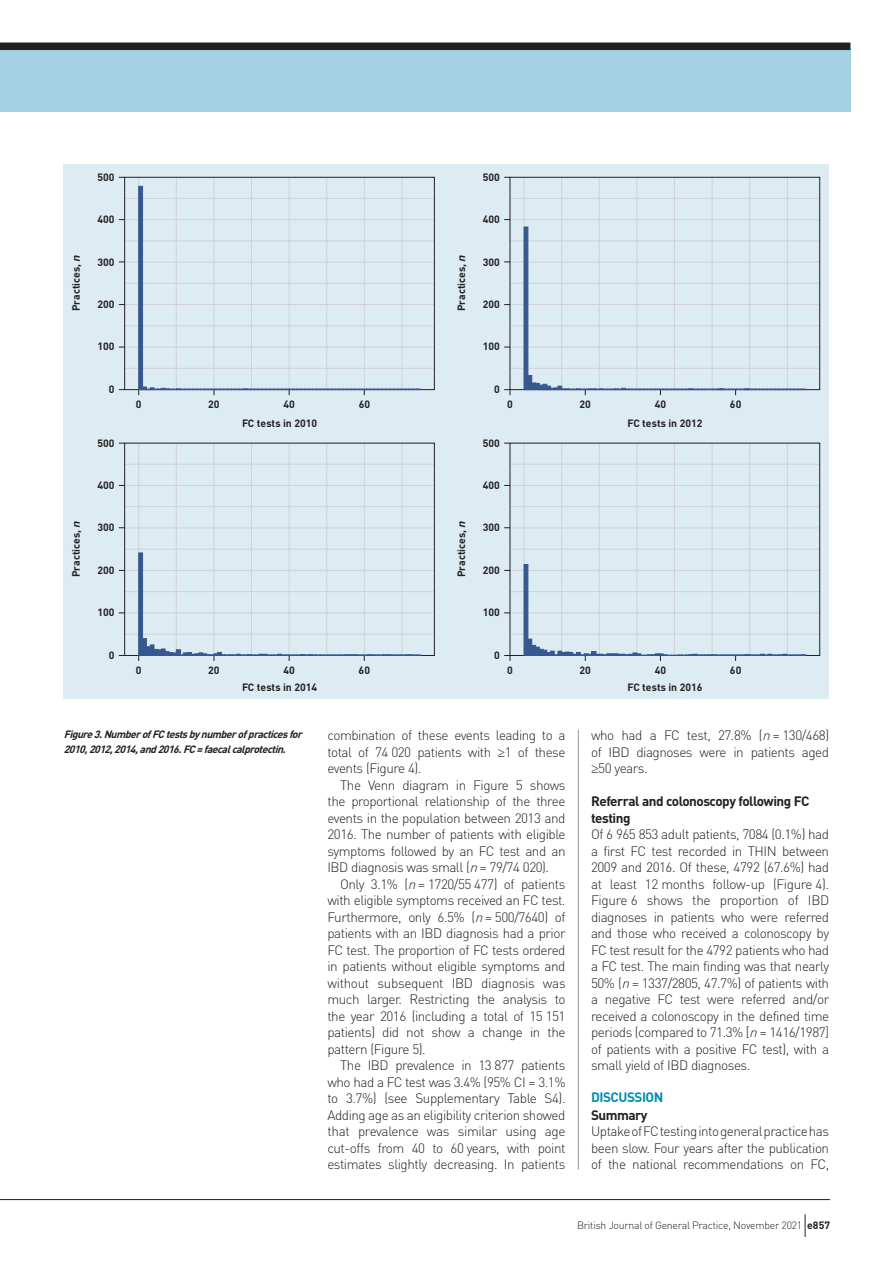
<style>
.page{position:relative;width:893px;height:1263px;background:#fff}
.page>*{position:absolute;margin:0;border:0;box-sizing:border-box;transform-origin:0 0}
.t1{font:300 13.5px/16.5px "DIN";letter-spacing:-.035em;color:#231f20;text-align:justify}
.t2{font:700 13.5px/16.5px "DIN";letter-spacing:-.035em;color:#231f20}
.t3{font:700 13.5px "DIN";letter-spacing:-.035em;color:#008fb3}
.t4{font:700 10.5px/18.9px "DIN";color:#231f20}
.t5{font:italic 700 10.5px/15px "DIN";color:#231f20}
.t6{font:300 10.5px "DIN";letter-spacing:-.025em;color:#231f20}
.s1{font-family:"Helvetica";font-style:italic}
.s2{font-family:"Helvetica"}
.s3{font-style:italic}
.s4{font-weight:700}
</style>
<div class="page">
<div style="left:0;top:48px;width:850px;height:64px;background:#a2d2e3"></div>
<div style="left:0;top:43px;width:850px;height:7px;background:#231f20"></div>
<hr style="left:578px;top:730px;width:1px;height:439px;background:#939598">
<div style="left:64px;top:165px;width:765px;height:534px;background:#ddecf3"></div>
<svg style="left:124px;top:177px;width:696px;height:479px"></svg>
<svg style="left:138px;top:186px;width:5px;height:201px"></svg>
<svg style="left:138px;top:387px;width:283px;height:8px"></svg>
<hr style="left:524px;top:227px;width:4px;height:163px;background:#36588f">
<div style="left:527px;top:375px;width:5px;height:15px;background:#36588f"></div>
<svg style="left:531px;top:383px;width:275px;height:12px"></svg>
<svg style="left:138px;top:553px;width:5px;height:103px"></svg>
<div style="left:142px;top:638px;width:5px;height:18px;background:#36588f"></div>
<div style="left:146px;top:646px;width:5px;height:10px;background:#36588f"></div>
<hr style="left:150px;top:644px;width:4px;height:12px;background:#36588f">
<svg style="left:154px;top:649px;width:267px;height:12px"></svg>
<hr style="left:524px;top:564px;width:4px;height:92px;background:#36588f">
<div style="left:527px;top:639px;width:5px;height:17px;background:#36588f"></div>
<div style="left:531px;top:645px;width:5px;height:11px;background:#36588f"></div>
<div style="left:535px;top:647px;width:5px;height:9px;background:#36588f"></div>
<svg style="left:539px;top:649px;width:267px;height:12px"></svg>
<hr style="left:0;top:1199px;width:830px;height:1px;background:#231f20">
<svg style="left:805px;top:1214px;width:1px;height:23px"></svg>
<p class="t4" style="left:66px;top:311px;width:58px;rotate:-90deg">Practices, <span class="s1">n</span></p>
<p class="t4" style="left:97px;top:167px;width:19px">500</p>
<p class="t4" style="left:97px;top:209px;width:19px">400</p>
<p class="t4" style="left:97px;top:252px;width:19px">300</p>
<p class="t4" style="left:97px;top:294px;width:19px">200</p>
<p class="t4" style="left:97px;top:337px;width:19px">100</p>
<p class="t4" style="left:109px;top:379px;width:7px">0</p>
<p class="t4" style="left:66px;top:577px;width:58px;rotate:-90deg">Practices, <span class="s1">n</span></p>
<p class="t4" style="left:97px;top:433px;width:19px">500</p>
<p class="t4" style="left:97px;top:475px;width:19px">400</p>
<p class="t4" style="left:97px;top:518px;width:19px">300</p>
<p class="t4" style="left:97px;top:560px;width:19px">200</p>
<p class="t4" style="left:97px;top:602px;width:19px">100</p>
<p class="t4" style="left:109px;top:645px;width:7px">0</p>
<p class="t4" style="left:483px;top:167px;width:19px">500</p>
<p class="t4" style="left:136px;top:394px;width:7px">0</p>
<p class="t4" style="left:208px;top:394px;width:13px">20</p>
<p class="t4" style="left:242px;top:394px;width:77px;text-indent:41px">40<br>FC tests in 2010</p>
<p class="t4" style="left:451px;top:311px;width:58px;rotate:-90deg">Practices, <span class="s1">n</span></p>
<p class="t4" style="left:483px;top:209px;width:19px">400</p>
<p class="t4" style="left:483px;top:252px;width:19px">300</p>
<p class="t4" style="left:483px;top:294px;width:19px">200</p>
<p class="t4" style="left:483px;top:337px;width:19px">100</p>
<p class="t4" style="left:494px;top:379px;width:7px">0</p>
<p class="t4" style="left:359px;top:394px;width:13px">60</p>
<p class="t4" style="left:507px;top:394px;width:7px">0</p>
<p class="t4" style="left:579px;top:394px;width:13px">20</p>
<p class="t4" style="left:655px;top:394px;width:13px">40</p>
<p class="t4" style="left:730px;top:394px;width:13px">60</p>
<p class="t4" style="left:451px;top:577px;width:58px;rotate:-90deg">Practices, <span class="s1">n</span></p>
<p class="t4" style="left:483px;top:433px;width:19px">500</p>
<p class="t4" style="left:483px;top:475px;width:19px">400</p>
<p class="t4" style="left:483px;top:518px;width:19px">300</p>
<p class="t4" style="left:483px;top:560px;width:19px">200</p>
<p class="t4" style="left:483px;top:602px;width:19px">100</p>
<p class="t4" style="left:494px;top:645px;width:7px">0</p>
<p class="t4" style="left:627px;top:413px;width:77px">FC tests in 2012</p>
<p class="t4" style="left:136px;top:660px;width:7px">0</p>
<p class="t4" style="left:208px;top:660px;width:13px">20</p>
<p class="t4" style="left:283px;top:660px;width:13px">40</p>
<p class="t4" style="left:359px;top:660px;width:13px">60</p>
<p class="t4" style="left:507px;top:660px;width:7px">0</p>
<p class="t4" style="left:579px;top:660px;width:13px">20</p>
<p class="t4" style="left:655px;top:660px;width:13px">40</p>
<p class="t4" style="left:730px;top:660px;width:13px">60</p>
<p class="t4" style="left:242px;top:677px;width:77px">FC tests in 2014</p>
<p class="t4" style="left:627px;top:677px;width:77px">FC tests in 2016</p>
<p class="t5" style="left:64px;top:726px;width:243px">Figure3.NumberofFCtestsby numberofpracticesfor<br>2010,2012,2014,and2016.FC = faecalcalprotectin.</p>
<p class="t1" style="left:327px;top:727px;width:240px">combination of these events leading to a total of 74 020 patients with <span class="s2">≥</span>1 of these events (Figure 4).</p>
<p class="t1" style="left:327px;top:776px;width:240px;text-indent:13px">The Venn diagram in Figure 5 shows the proportional relationship of the three events in the population between 2013 and 2016. The number of patients with eligible symptoms followed by an FC test and an IBD diagnosis was small (<span class="s3">n</span>= 79/74 020).</p>
<p class="t1" style="left:327px;top:875px;width:240px;text-indent:13px">Only 3.1% (<span class="s3">n</span>= 1720/55 477) of patients with eligible symptoms received an FC test.<br>Furthermore, only 6.5% (<span class="s3">n</span>= 500/7640) of patients with an IBD diagnosis had a prior FC test. The proportion of FC tests ordered in patients without eligible symptoms and without subsequent IBD diagnosis was much larger. Restricting the analysis to the year 2016 (including a total of 15 151 patients) did not show a change in the pattern (Figure 5).</p>
<p class="t1" style="left:327px;top:1057px;width:240px;text-indent:13px">The IBD prevalence in 13 877 patients who had a FC test was 3.4% (95% CI = 3.1% to 3.7%) (see Supplementary Table S4).<br>Adding age as an eligibility criterion showed that prevalence was similar using age cut-offs from 40 to 60 years, with point estimates slightly decreasing. In patients</p>
<p class="t1" style="left:591px;top:727px;width:240px">who had a FC test, 27.8% (<span class="s3">n</span>= 130/468) of IBD diagnoses were in patients aged <span class="s2">≥</span>50 years.</p>
<p class="t2" style="left:591px;top:792px;width:220px">Referral and colonoscopy following FC testing</p>
<p class="t1" style="left:591px;top:826px;width:240px">Of 6 965 853 adult patients, 7084 (0.1%) had a first FC test recorded in THIN between 2009 and 2016. Of these, 4792 (67.6%) had at least 12 months follow-up (Figure 4).<br>Figure 6 shows the proportion of IBD diagnoses in patients who were referred and those who received a colonoscopy by FC test result for the 4792 patients who had a FC test. The main finding was that nearly 50% (<span class="s3">n</span>= 1337/2805, 47.7%) of patients with a negative FC test were referred and/or received a colonoscopy in the defined time periods (compared to 71.3% [<span class="s3">n</span>= 1416/1987] of patients with a positive FC test), with a small yield of IBD diagnoses.</p>
<p class="t3" style="left:591px;top:1088px;width:74px">DISCUSSION</p>
<p class="t2" style="left:591px;top:1106px;width:58px">Summary</p>
<p class="t1" style="left:591px;top:1123px;width:240px">Uptake of FC testing into general practice has been slow. Four years after the publication of the national recommendations on FC,</p>
<p class="t6" style="left:577px;top:1219px;width:254px">British Journal of General Practice, November 2021 <span class="s4">e857</span></p>
</div>
